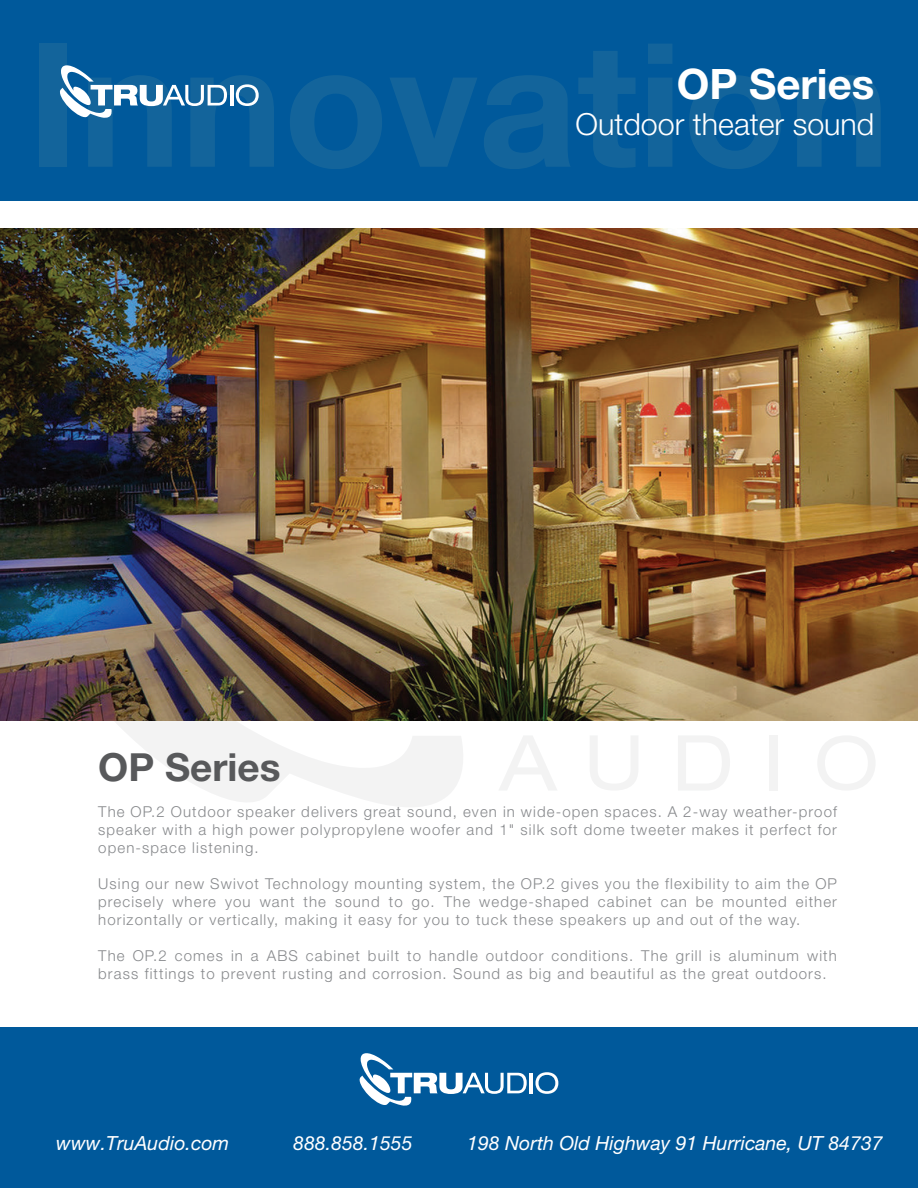
<style>
.page{position:relative;width:918px;height:1188px;background:#fff}
.page>*{position:absolute;margin:0;border:0;box-sizing:border-box;transform-origin:0 0}
.t1{font:700 42px "Helvetica Neue LT Std";color:#fff}
.t2{font:700 38.7px "Helvetica Neue LT Std";color:#58595b}
.t3{font:300 30.45px "Helvetica Neue LT Std";color:#fff}
.t4{font:italic 19.5px "Helvetica Neue";color:#fff}
.t5{font:300 15px/18px "Helvetica Neue";letter-spacing:.075em;color:#87898c;text-align:justify}
</style>
<div class="page">
<svg style="left:42px;top:720px;width:423px;height:87px"></svg>
<svg style="left:499px;top:736px;width:58px;height:54px"></svg>
<svg style="left:590px;top:736px;width:48px;height:54px"></svg>
<svg style="left:678px;top:736px;width:52px;height:54px"></svg>
<div style="left:770px;top:735px;width:8px;height:56px;background:#f3f3f3"></div>
<svg style="left:818px;top:736px;width:57px;height:54px"></svg>
<div style="left:0;top:0;width:918px;height:200px;background:#00599b"></div>
<div style="left:0;top:1028px;width:918px;height:160px;background:#00599b"></div>
<hr style="left:530px;top:1073px;width:3px;height:20px;background:#fff">
<svg style="left:535px;top:1072px;width:23px;height:22px"></svg>
<svg style="left:359px;top:1053px;width:168px;height:53px"></svg>
<hr style="left:230px;top:85px;width:3px;height:20px;background:#fff">
<svg style="left:236px;top:84px;width:23px;height:22px"></svg>
<svg style="left:60px;top:65px;width:167px;height:53px"></svg>
<img style="left:0;top:228px;width:918px;height:492px">
<h2 class="t2" style="left:98px;top:743px;width:184px">OP Series</h2>
<h1 class="t1" style="left:677px;top:58px;width:199px">OP Series</h1>
<h3 class="t3" style="left:576px;top:106px;width:300px">Outdoor theater sound</h3>
<p class="t5" style="left:98px;top:802px;width:740px">The OP.2 Outdoor speaker delivers great sound, even in wide-open spaces. A 2-way weather-proof speaker with a high power polypropylene woofer and 1" silk soft dome tweeter makes it perfect for open-space listening.</p>
<p class="t5" style="left:98px;top:874px;width:740px">Using our new Swivot Technology mounting system, the OP.2 gives you the flexibility to aim the OP precisely where you want the sound to go. The wedge-shaped cabinet can be mounted either horizontally or vertically, making it easy for you to tuck these speakers up and out of the way.</p>
<p class="t5" style="left:98px;top:946px;width:740px">The OP.2 comes in a ABS cabinet built to handle outdoor conditions. The grill is aluminum with brass fittings to prevent rusting and corrosion. Sound as big and beautiful as the great outdoors.</p>
<h3 class="t4" style="left:56px;top:1131px;width:174px">www.TruAudio.com</h3>
<h3 class="t4" style="left:293px;top:1131px;width:121px">888.858.1555</h3>
<h3 class="t4" style="left:467px;top:1131px;width:417px">198 North Old Highway 91 Hurricane, UT 84737</h3>
</div>
